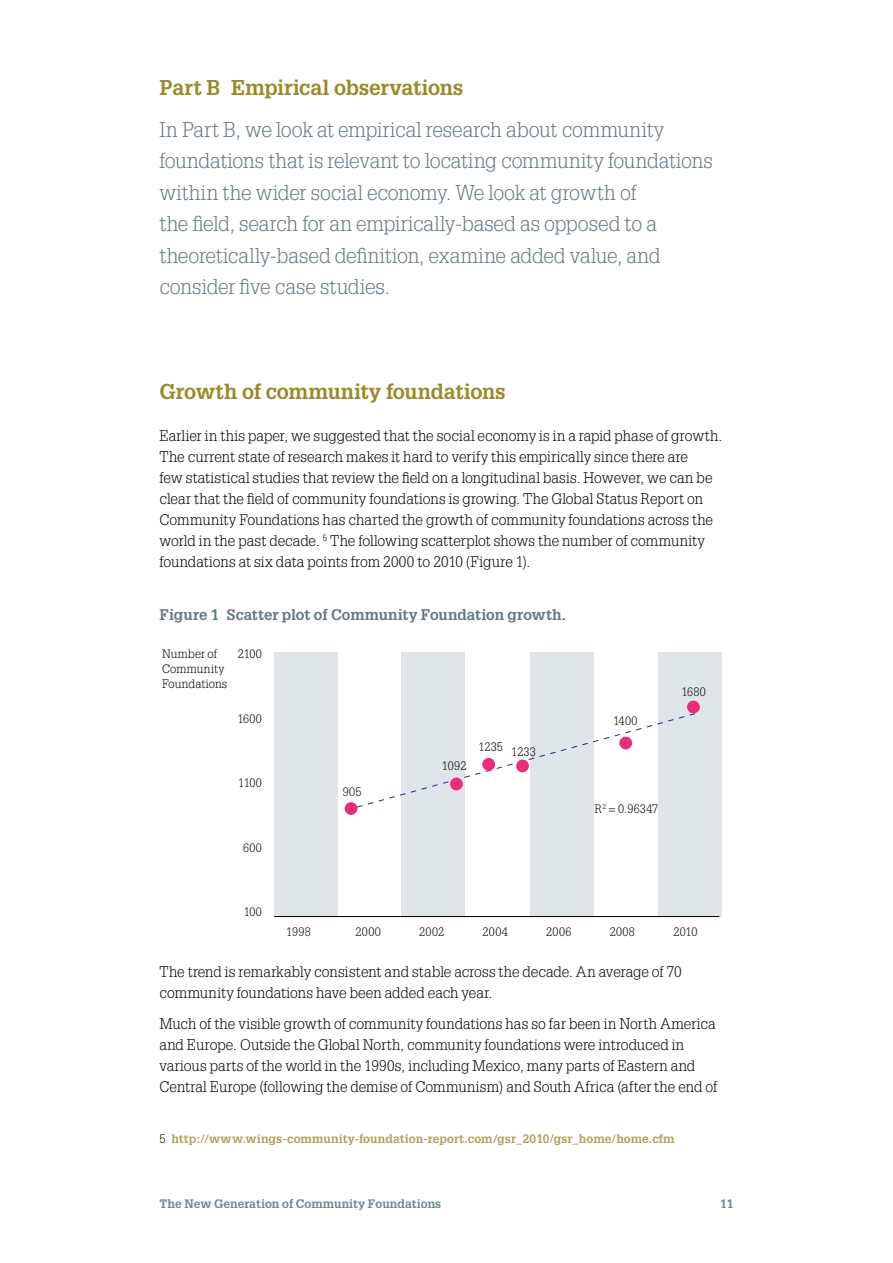
<style>
.page{position:relative;width:893px;height:1263px;background:#fff}
.page>*{position:absolute;margin:0;border:0;box-sizing:border-box;transform-origin:0 0}
.t1{font:300 21px/31.5px "Glypha LT Std";letter-spacing:-.005em;color:#647883}
.t2{font:700 21px "Glypha LT Std";letter-spacing:-.005em;color:#9c8a27}
.t3{font:300 15px/21px "Glypha LT Std";letter-spacing:.005em;color:#000}
.t4{font:700 15px "Glypha LT Std";letter-spacing:.005em;color:#647883}
.t5{font:300 12px/15px "Glypha LT Std";letter-spacing:.025em;color:#000}
.t6{font:700 12px "Glypha LT Std";letter-spacing:.01em;color:#b0a154}
.t7{font:700 12px "Glypha LT Std";color:#6c8591}
.s1{font-weight:300;color:#000}
</style>
<div class="page">
<div style="left:530px;top:652px;width:63px;height:264px;background:#dfe6ea"></div>
<div style="left:658px;top:652px;width:64px;height:264px;background:#dfe6ea"></div>
<div style="left:402px;top:652px;width:63px;height:264px;background:#dfe6ea"></div>
<div style="left:274px;top:652px;width:63px;height:264px;background:#dfe6ea"></div>
<hr style="left:274px;top:916px;width:445px;height:1px;background:#000">
<div style="left:687px;top:701px;width:13px;height:12px;background:#ee2a7b;border-radius:50%"></div>
<div style="left:345px;top:802px;width:12px;height:13px;background:#ee2a7b;border-radius:50%"></div>
<svg style="left:356px;top:712px;width:341px;height:96px"></svg>
<div style="left:516px;top:759px;width:13px;height:13px;background:#ee2a7b;border-radius:50%"></div>
<div style="left:482px;top:758px;width:13px;height:13px;background:#ee2a7b;border-radius:50%"></div>
<div style="left:450px;top:778px;width:13px;height:12px;background:#ee2a7b;border-radius:50%"></div>
<h1 class="t2" style="left:159px;top:74px;width:305px">Part B Empirical observations</h1>
<p class="t1" style="left:159px;top:114px;width:555px">In Part B, we look at empirical research about community foundations that is relevant to locating community foundations within the wider social economy. We look at growth of<br>the field, search for an empirically‑based as opposed to a theoretically‑based definition, examine added value, and consider five case studies.</p>
<h1 class="t2" style="left:159px;top:379px;width:348px">Growth of community foundations</h1>
<p class="t3" style="left:159px;top:425px;width:564px">Earlier in this paper, we suggested that the social economy is in a rapid phase of growth.<br>The current state of research makes it hard to verify this empirically since there are<br>few statistical studies that review the field on a longitudinal basis. However, we can be clear that the field of community foundations is growing. The Global Status Report on Community Foundations has charted the growth of community foundations across the world in the past decade. <sup>5</sup> The following scatterplot shows the number of community foundations at six data points from 2000 to 2010 (Figure 1).</p>
<p class="t4" style="left:159px;top:605px;width:408px">Figure 1 Scatter plot of Community Foundation growth.</p>
<p class="t5" style="left:162px;top:647px;width:67px">Number of<br>Community<br>Foundations</p>
<p class="t5" style="left:238px;top:647px;width:26px">2100</p>
<p class="t5" style="left:237px;top:711px;width:26px">1600</p>
<p class="t5" style="left:238px;top:776px;width:25px">1100</p>
<p class="t5" style="left:243px;top:840px;width:20px">600</p>
<p class="t5" style="left:244px;top:905px;width:20px">100</p>
<p class="t5" style="left:343px;top:784px;width:20px">905</p>
<p class="t5" style="left:442px;top:759px;width:26px">1092</p>
<p class="t5" style="left:478px;top:739px;width:26px">1235</p>
<p class="t5" style="left:511px;top:744px;width:26px">1233</p>
<p class="t5" style="left:613px;top:713px;width:26px">1400</p>
<p class="t5" style="left:681px;top:684px;width:26px">1680</p>
<p class="t5" style="left:594px;top:801px;width:65px">R<sup>2</sup> = 0.96347</p>
<p class="t5" style="left:419px;top:925px;width:26px">2002</p>
<p class="t5" style="left:483px;top:925px;width:27px">2004</p>
<p class="t5" style="left:546px;top:925px;width:27px">2006</p>
<p class="t5" style="left:610px;top:925px;width:27px">2008</p>
<p class="t5" style="left:673px;top:925px;width:25px">2010</p>
<p class="t3" style="left:159px;top:961px;width:524px">The trend is remarkably consistent and stable across the decade. An average of 70 community foundations have been added each year.</p>
<p class="t3" style="left:159px;top:1013px;width:559px">Much of the visible growth of community foundations has so far been in North America and Europe. Outside the Global North, community foundations were introduced in various parts of the world in the 1990s, including Mexico, many parts of Eastern and Central Europe (following the demise of Communism) and South Africa (after the end of</p>
<p class="t6" style="left:159px;top:1131px;width:517px"><span class="s1">5</span> http://www.wings‑community‑foundation‑report.com/gsr_2010/gsr_home/home.cfm</p>
<p class="t5" style="left:286px;top:925px;width:26px">1998</p>
<p class="t5" style="left:356px;top:925px;width:27px">2000</p>
<p class="t7" style="left:159px;top:1196px;width:283px">The New Generation of Community Foundations</p>
<p class="t7" style="left:720px;top:1196px;width:15px">11</p>
</div>
